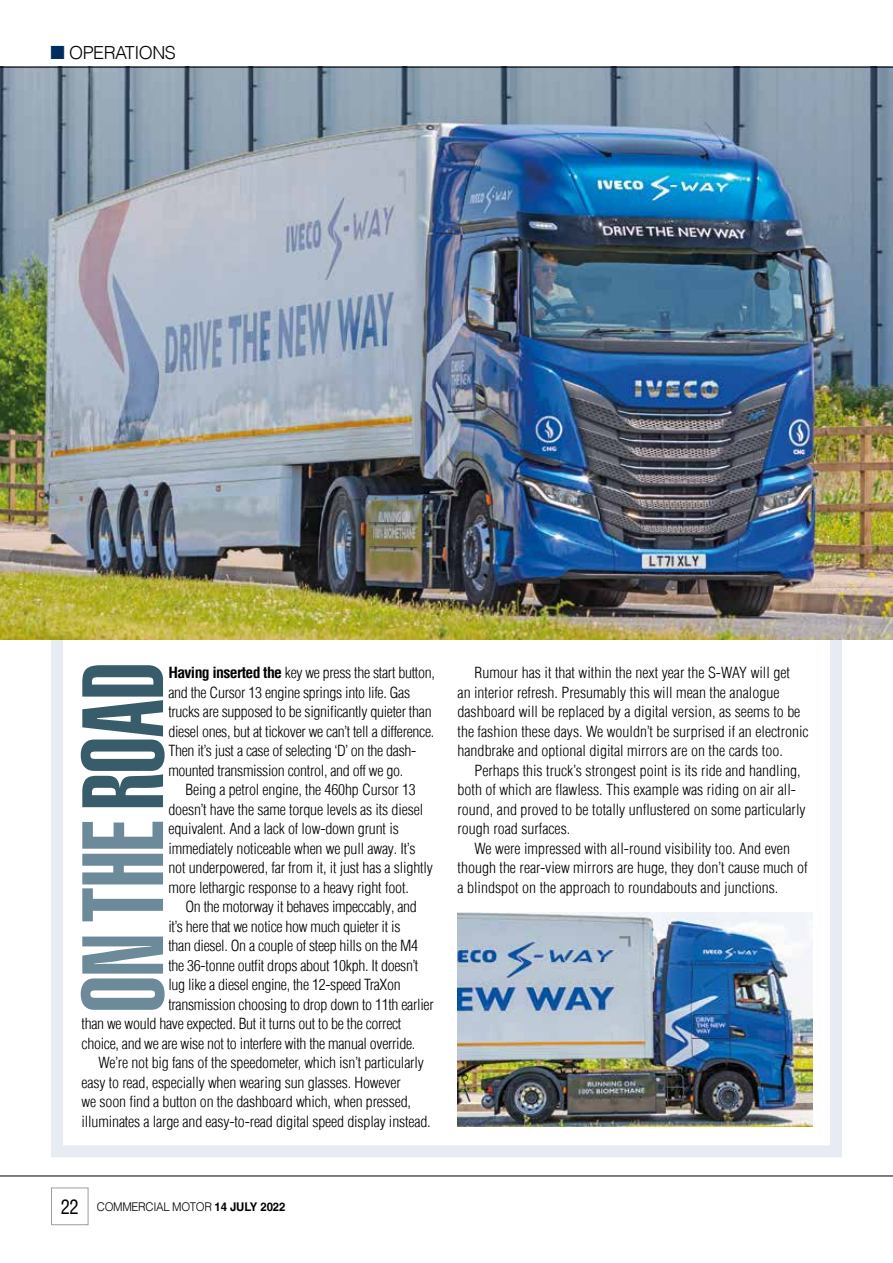
<style>
.page{position:relative;width:893px;height:1263px;background:#fff}
.page>*{position:absolute;margin:0;border:0;box-sizing:border-box;transform-origin:0 0}
.t1{font:113.4px "Helvetica Com Ult Compressed";letter-spacing:-.01em;color:#6c8a99}
.t2{font:300 18px "Helvetica LT Com";letter-spacing:-.03em;color:#000}
.t3{font:300 condensed 15px/19.5px "Helvetica Com";letter-spacing:-.01em;color:#000;scale:1.05 1}
.t4{font:300 12px "Helvetica LT Com";letter-spacing:-.03em;color:#000;scale:.95 1}
.s1{color:#002e5f}
.s2{color:#395c6b}
.s3{font-weight:700}
.s4{font-family:"Helvetica Com";font-weight:400;font-stretch:condensed;font-size:19.5px}
</style>
<div class="page">
<div style="left:51px;top:580px;width:791px;height:577px;border:12px solid #e6ecf2"></div>
<img style="left:0;top:68px;width:893px;height:571px">
<img style="left:458px;top:912px;width:354px;height:215px">
<hr style="left:0;top:67px;width:893px;height:1px;background:#000">
<hr style="left:0;top:1176px;width:893px;height:1px;background:#000">
<div style="left:51px;top:1187px;width:37px;height:38px;border:1px solid #9d9d9c"></div>
<p class="t2" style="left:50px;top:41px;width:127px"><span class="s1">■</span> OPERATIONS</p>
<h1 class="t1" style="left:58px;top:1013px;width:352px;rotate:-90deg">ON THE <span class="s2">ROAD</span></h1>
<p class="t3" style="left:168px;top:663px;width:255px"><span class="s3">Having inserted the</span> key we press the start button, and the Cursor 13 engine springs into life. Gas trucks are supposed to be significantly quieter than diesel ones, but at tickover we can’t tell a difference.<br>Then it’s just a case of selecting ‘D’ on the dash&shy;mounted transmission control, and off we go.</p>
<p class="t3" style="left:168px;top:780px;width:254px;text-indent:17px">Being a petrol engine, the 460hp Cursor 13 doesn’t have the same torque levels as its diesel equivalent. And a lack of low-down grunt is immediately noticeable when we pull away. It’s not underpowered, far from it, it just has a slightly more lethargic response to a heavy right foot.</p>
<p class="t3" style="left:185px;top:897px;width:222px">On the motorway it behaves impeccably, and</p>
<p class="t3" style="left:168px;top:916px;width:223px">it’s here that we notice how much quieter it is</p>
<p class="t3" style="left:168px;top:936px;width:239px">than diesel. On a couple of steep hills on the M4</p>
<p class="t3" style="left:168px;top:955px;width:240px">the 36-tonne outfit drops about 10kph. It doesn’t</p>
<p class="t3" style="left:168px;top:975px;width:223px">lug like a diesel engine, the 12-speed TraXon</p>
<p class="t3" style="left:168px;top:994px;width:254px">transmission choosing to drop down to 11th earlier</p>
<p class="t3" style="left:82px;top:1014px;width:306px">than we would have expected. But it turns out to be the correct</p>
<p class="t3" style="left:82px;top:1033px;width:319px">choice, and we are wise not to interfere with the manual override.</p>
<p class="t3" style="left:99px;top:1053px;width:311px">We’re not big fans of the speedometer, which isn’t particularly</p>
<p class="t3" style="left:82px;top:1072px;width:305px">easy to read, especially when wearing sun glasses. However</p>
<p class="t3" style="left:82px;top:1092px;width:315px">we soon find a button on the dashboard which, when pressed,</p>
<p class="t3" style="left:82px;top:1111px;width:334px">illuminates a large and easy-to-read digital speed display instead.</p>
<p class="t3" style="left:458px;top:663px;width:336px;text-indent:17px">Rumour has it that within the next year the S-WAY will get<br>an interior refresh. Presumably this will mean the analogue dashboard will be replaced by a digital version, as seems to be the fashion these days. We wouldn’t be surprised if an electronic handbrake and optional digital mirrors are on the cards too.</p>
<p class="t3" style="left:458px;top:760px;width:333px;text-indent:17px">Perhaps this truck’s strongest point is its ride and handling, both of which are flawless. This example was riding on air all&shy;round, and proved to be totally unflustered on some particularly rough road surfaces.</p>
<p class="t3" style="left:458px;top:838px;width:335px;text-indent:17px">We were impressed with all-round visibility too. And even though the rear-view mirrors are huge, they don’t cause much of a blindspot on the approach to roundabouts and junctions.</p>
<p class="t4" style="left:61px;top:1199px;width:238px"><span class="s4">22</span> COMMERCIAL MOTOR <span class="s3">14 JULY 2022</span></p>
</div>
